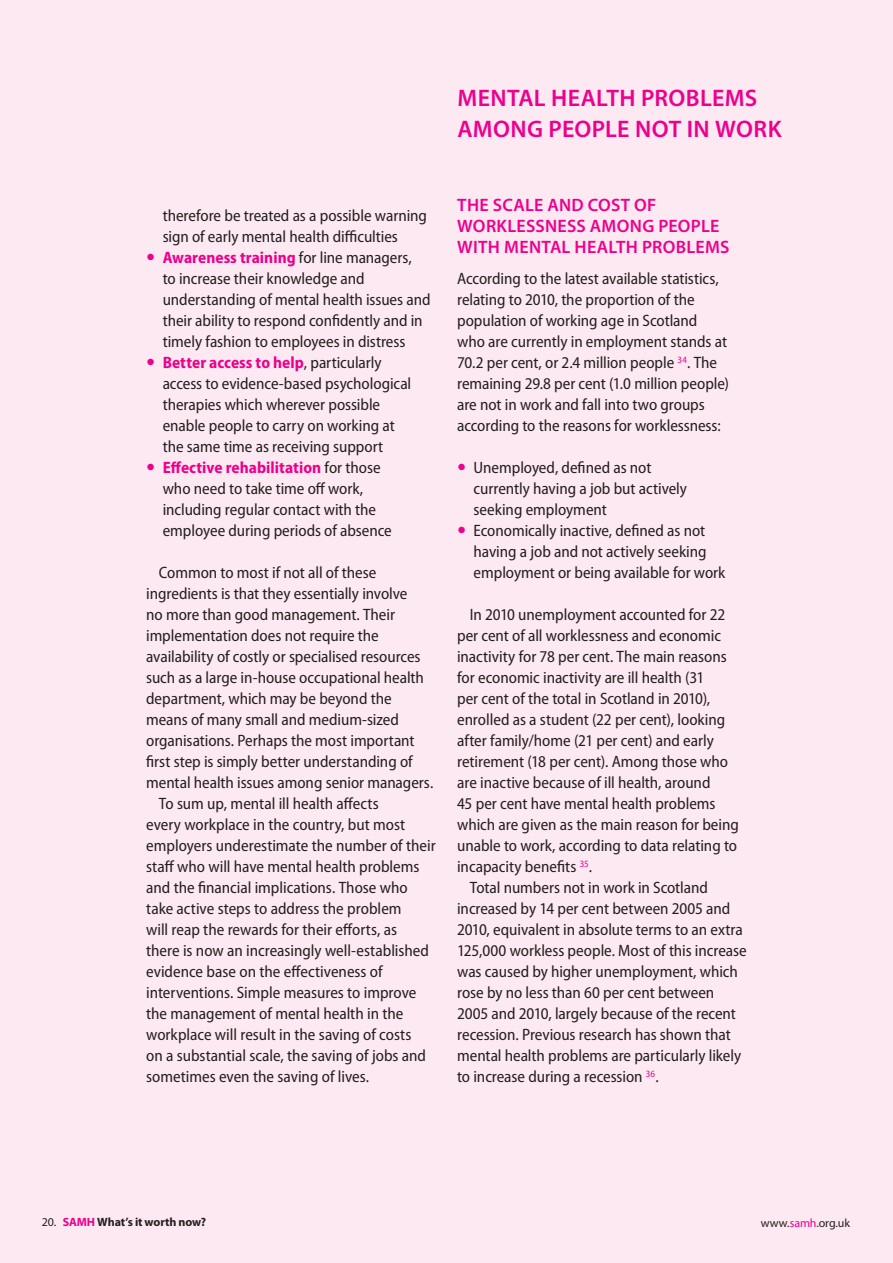
<style>
.page{position:relative;width:893px;height:1263px;background:#fde9f1}
.page>*{position:absolute;margin:0;border:0;box-sizing:border-box;transform-origin:0 0}
.t1{font:600 24px/31.5px "Myriad Pro";letter-spacing:.015em;color:#ec008c}
.t2{font:600 18px/21px "Myriad Pro";letter-spacing:.015em;color:#ec008c}
.t3{font:semi-condensed 16.5px/21px "Myriad Pro";letter-spacing:-.005em;color:#231f20}
.t4{font:700 12px "Myriad Pro";letter-spacing:-.01em;color:#231f20}
.t5{font:12px "Myriad Pro";letter-spacing:-.01em;color:#231f20}
.s1{font-weight:700;color:#ec008c}
.s2{font-weight:400}
.s3{color:#ec008c}
</style>
<div class="page">
<h1 class="t1" style="left:457px;top:81px;width:326px">MENTAL HEALTH PROBLEMS<br>AMONG PEOPLE NOT IN WORK</h1>
<p class="t3" style="left:163px;top:205px;width:269px">therefore be treated as a possible warning sign of early mental health difficulties <span class="s1">Awareness training</span> for line managers,<br>to increase their knowledge and understanding of mental health issues and their ability to respond confidently and in timely fashion to employees in distress <span class="s1">Better access to help</span>, particularly<br>access to evidence-based psychological therapies which wherever possible<br>enable people to carry on working at<br>the same time as receiving support <span class="s1">Effective rehabilitation</span> for those<br>who need to take time off work,<br>including regular contact with the employee during periods of absence</p>
<p class="t3" style="left:159px;top:562px;width:219px">Common to most if not all of these</p>
<p class="t3" style="left:146px;top:583px;width:263px">ingredients is that they essentially involve</p>
<p class="t3" style="left:146px;top:604px;width:250px">no more than good management. Their</p>
<p class="t3" style="left:146px;top:625px;width:234px">implementation does not require the</p>
<p class="t3" style="left:146px;top:646px;width:276px">availability of costly or specialised resources</p>
<p class="t3" style="left:146px;top:667px;width:279px">such as a large in-house occupational health</p>
<p class="t3" style="left:146px;top:688px;width:247px">department, which may be beyond the</p>
<p class="t3" style="left:146px;top:709px;width:254px">means of many small and medium-sized</p>
<p class="t3" style="left:146px;top:730px;width:270px">organisations. Perhaps the most important</p>
<p class="t3" style="left:146px;top:751px;width:268px">first step is simply better understanding of</p>
<p class="t3" style="left:146px;top:772px;width:289px">mental health issues among senior managers.</p>
<p class="t3" style="left:159px;top:793px;width:221px">To sum up, mental ill health affects</p>
<p class="t3" style="left:146px;top:814px;width:261px">every workplace in the country, but most</p>
<p class="t3" style="left:146px;top:835px;width:291px">employers underestimate the number of their</p>
<p class="t3" style="left:146px;top:856px;width:275px">staff who will have mental health problems</p>
<p class="t3" style="left:146px;top:877px;width:263px">and the financial implications. Those who</p>
<p class="t3" style="left:146px;top:898px;width:257px">take active steps to address the problem</p>
<p class="t3" style="left:146px;top:919px;width:252px">will reap the rewards for their efforts, as</p>
<p class="t3" style="left:146px;top:940px;width:284px">there is now an increasingly well-established</p>
<p class="t3" style="left:146px;top:961px;width:238px">evidence base on the effectiveness of</p>
<p class="t3" style="left:146px;top:982px;width:272px">interventions. Simple measures to improve</p>
<p class="t3" style="left:146px;top:1003px;width:259px">the management of mental health in the</p>
<p class="t3" style="left:146px;top:1024px;width:267px">workplace will result in the saving of costs</p>
<p class="t3" style="left:146px;top:1045px;width:281px">on a substantial scale, the saving of jobs and</p>
<p class="t3" style="left:146px;top:1066px;width:224px">sometimes even the saving of lives.</p>
<p class="t2" style="left:457px;top:194px;width:263px">THE SCALE AND COST OF<br>WORKLESSNESS AMONG PEOPLE<br>WITH MENTAL HEALTH PROBLEMS</p>
<p class="t3" style="left:457px;top:268px;width:273px">According to the latest available statistics, relating to 2010, the proportion of the population of working age in Scotland who are currently in employment stands at 70.2 per cent, or 2.4 million people <sup>34</sup>. The remaining 29.8 per cent (1.0 million people) are not in work and fall into two groups according to the reasons for worklessness:</p>
<p class="t3" style="left:474px;top:457px;width:253px">Unemployed, defined as not<br>currently having a job but actively seeking employment<br>Economically inactive, defined as not having a job and not actively seeking employment or being available for work</p>
<p class="t3" style="left:470px;top:604px;width:257px">In 2010 unemployment accounted for 22</p>
<p class="t3" style="left:457px;top:625px;width:265px">per cent of all worklessness and economic</p>
<p class="t3" style="left:457px;top:646px;width:271px">inactivity for 78 per cent. The main reasons</p>
<p class="t3" style="left:457px;top:667px;width:249px">for economic inactivity are ill health (31</p>
<p class="t3" style="left:457px;top:688px;width:255px">per cent of the total in Scotland in 2010),</p>
<p class="t3" style="left:457px;top:709px;width:270px">enrolled as a student (22 per cent), looking</p>
<p class="t3" style="left:457px;top:730px;width:258px">after family/home (21 per cent) and early</p>
<p class="t3" style="left:457px;top:751px;width:273px">retirement (18 per cent). Among those who</p>
<p class="t3" style="left:457px;top:772px;width:255px">are inactive because of ill health, around</p>
<p class="t3" style="left:457px;top:793px;width:260px">45 per cent have mental health problems</p>
<p class="t3" style="left:457px;top:814px;width:283px">which are given as the main reason for being</p>
<p class="t3" style="left:457px;top:835px;width:282px">unable to work, according to data relating to</p>
<p class="t3" style="left:457px;top:856px;width:137px">incapacity benefits <sup>35</sup>.</p>
<p class="t3" style="left:470px;top:877px;width:240px">Total numbers not in work in Scotland</p>
<p class="t3" style="left:457px;top:898px;width:275px">increased by 14 per cent between 2005 and</p>
<p class="t3" style="left:457px;top:919px;width:287px">2010, equivalent in absolute terms to an extra</p>
<p class="t3" style="left:457px;top:940px;width:291px">125,000 workless people. Most of this increase</p>
<p class="t3" style="left:457px;top:961px;width:282px">was caused by higher unemployment, which</p>
<p class="t3" style="left:457px;top:982px;width:259px">rose by no less than 60 per cent between</p>
<p class="t3" style="left:457px;top:1003px;width:280px">2005 and 2010, largely because of the recent</p>
<p class="t3" style="left:457px;top:1024px;width:275px">recession. Previous research has shown that</p>
<p class="t3" style="left:457px;top:1045px;width:286px">mental health problems are particularly likely</p>
<p class="t3" style="left:457px;top:1066px;width:203px">to increase during a recession <sup>36</sup>.</p>
<p class="t4" style="left:42px;top:1214px;width:166px"><span class="s2">20.</span> <span class="s3">SAMH</span> What’s it worth now?</p>
<p class="t5" style="left:761px;top:1215px;width:91px">www.<span class="s3">samh</span>.org.uk</p>
</div>
